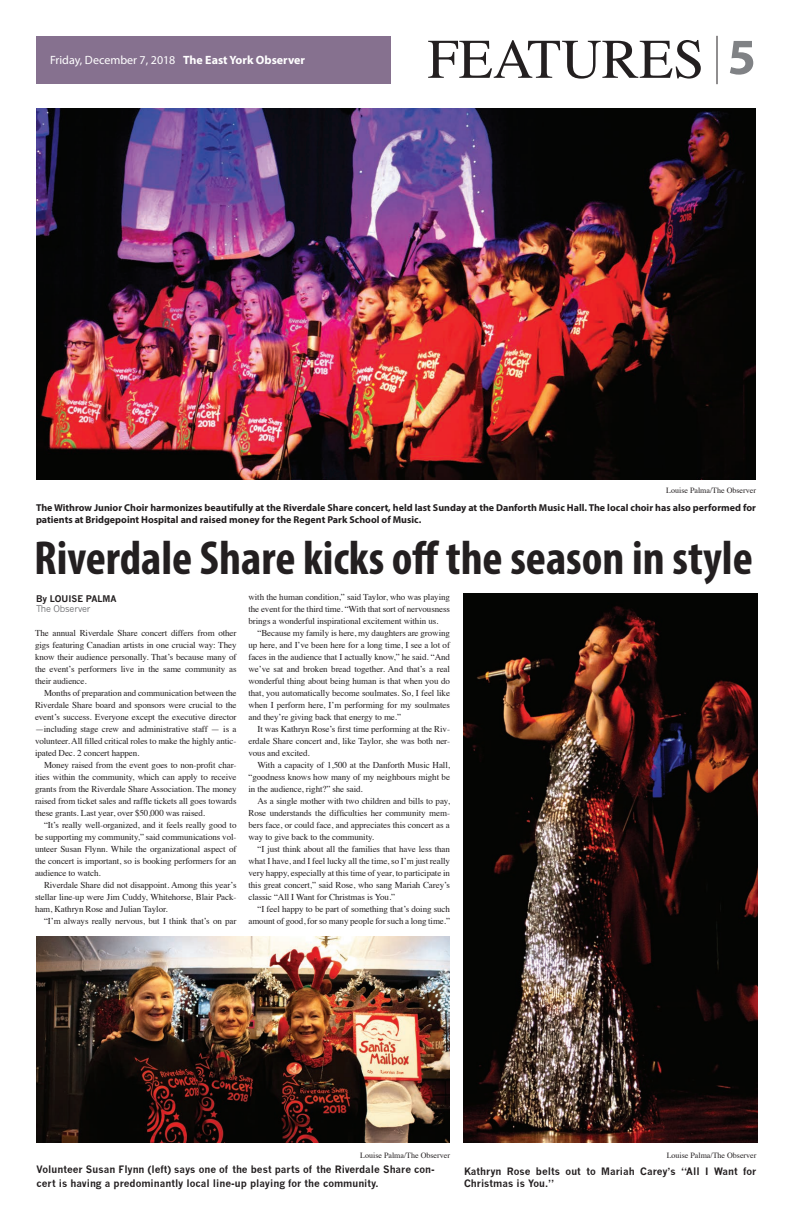
<style>
.page{position:relative;width:792px;height:1224px;background:#fff}
.page>*{position:absolute;margin:0;border:0;box-sizing:border-box;transform-origin:0 0}
.t1{font:56px "Times";color:#231f20}
.t2{font:700 condensed 48px "Myriad Pro";color:#231f20}
.t3{font:12px "Myriad Pro";color:#fff}
.t4{font:700 10px/12px "Myriad Pro";color:#231f20}
.t5{font:700 10px/12px "News Gothic";color:#231f20}
.t6{font:9px "Times";letter-spacing:-.01em;color:#231f20}
.t7{font:700 9px/10.8px "News Gothic";color:#231f20}
.t8{font:8px "Times";color:#231f20}
.s1{font-weight:700}
.s2{font-family:"Myriad Pro";font-weight:700;font-size:51px;color:#808285}
.s3{font-weight:400;color:#6c6d70}
</style>
<div class="page">
<div style="left:36px;top:36px;width:354px;height:48px;background:#86718f"></div>
<hr style="left:716px;top:36px;width:2px;height:48px;background:#231f20">
<img style="left:36px;top:108px;width:720px;height:372px">
<img style="left:463px;top:593px;width:295px;height:550px">
<img style="left:36px;top:936px;width:414px;height:207px">
<p class="t3" style="left:50px;top:53px;width:257px">Friday, December 7, 2018 <span class="s1">The East York Observer</span></p>
<p class="t1" style="left:428px;top:7px;width:330px">FEATURES <span class="s2">5</span></p>
<p class="t8" style="left:666px;top:483px;width:91px">Louise Palma/The Observer</p>
<p class="t4" style="left:36px;top:501px;width:721px">The Withrow Junior Choir harmonizes beautifully at the Riverdale Share concert, held last Sunday at the Danforth Music Hall. The local choir has also performed for patients at Bridgepoint Hospital and raised money for the Regent Park School of Music.</p>
<p class="t2" style="left:34px;top:528px;width:720px">Riverdale Share kicks off the season in style</p>
<p class="t7" style="left:36px;top:593px;width:82px">By LOUISE PALMA<br><span class="s3">The Observer</span></p>
<p class="t6" style="left:35px;top:625px;width:203px">The annual Riverdale Share concert differs from other</p>
<p class="t6" style="left:35px;top:637px;width:203px">gigs featuring Canadian artists in one crucial way: They</p>
<p class="t6" style="left:35px;top:649px;width:203px">know their audience personally. That’s because many of</p>
<p class="t6" style="left:35px;top:661px;width:203px">the event’s performers live in the same community as</p>
<p class="t6" style="left:35px;top:673px;width:53px">their audience.</p>
<p class="t6" style="left:44px;top:685px;width:194px">Months of preparation and communication between the</p>
<p class="t6" style="left:35px;top:697px;width:203px">Riverdale Share board and sponsors were crucial to the</p>
<p class="t6" style="left:35px;top:709px;width:203px">event’s success. Everyone except the executive director</p>
<p class="t6" style="left:35px;top:721px;width:203px">—including stage crew and administrative staff — is a</p>
<p class="t6" style="left:35px;top:733px;width:203px">volunteer. All filled critical roles to make the highly antic-</p>
<p class="t6" style="left:35px;top:745px;width:106px">ipated Dec. 2 concert happen.</p>
<p class="t6" style="left:44px;top:757px;width:194px">Money raised from the event goes to non-profit char-</p>
<p class="t6" style="left:35px;top:769px;width:203px">ities within the community, which can apply to receive</p>
<p class="t6" style="left:35px;top:781px;width:203px">grants from the Riverdale Share Association. The money</p>
<p class="t6" style="left:35px;top:793px;width:203px">raised from ticket sales and raffle tickets all goes towards</p>
<p class="t6" style="left:35px;top:805px;width:172px">these grants. Last year, over $50,000 was raised.</p>
<p class="t6" style="left:44px;top:817px;width:194px">“It’s really well-organized, and it feels really good to</p>
<p class="t6" style="left:35px;top:829px;width:203px">be supporting my community,” said communications vol-</p>
<p class="t6" style="left:35px;top:841px;width:203px">unteer Susan Flynn. While the organizational aspect of</p>
<p class="t6" style="left:35px;top:853px;width:203px">the concert is important, so is booking performers for an</p>
<p class="t6" style="left:35px;top:865px;width:67px">audience to watch.</p>
<p class="t6" style="left:44px;top:876px;width:194px">Riverdale Share did not disappoint. Among this year’s</p>
<p class="t6" style="left:35px;top:888px;width:203px">stellar line-up were Jim Cuddy, Whitehorse, Blair Pack-</p>
<p class="t6" style="left:35px;top:900px;width:134px">ham, Kathryn Rose and Julian Taylor.</p>
<p class="t6" style="left:44px;top:912px;width:194px">“I’m always really nervous, but I think that’s on par</p>
<p class="t6" style="left:248px;top:588px;width:203px">with the human condition,” said Taylor, who was playing</p>
<p class="t6" style="left:248px;top:600px;width:203px">the event for the third time. “With that sort of nervousness</p>
<p class="t6" style="left:248px;top:612px;width:191px">brings a wonderful inspirational excitement within us.</p>
<p class="t6" style="left:257px;top:624px;width:194px">“Because my family is here, my daughters are growing</p>
<p class="t6" style="left:248px;top:636px;width:203px">up here, and I’ve been here for a long time, I see a lot of</p>
<p class="t6" style="left:248px;top:648px;width:203px">faces in the audience that I actually know,” he said. “And</p>
<p class="t6" style="left:248px;top:660px;width:203px">we’ve sat and broken bread together. And that’s a real</p>
<p class="t6" style="left:248px;top:672px;width:203px">wonderful thing about being human is that when you do</p>
<p class="t6" style="left:248px;top:684px;width:203px">that, you automatically become soulmates. So, I feel like</p>
<p class="t6" style="left:248px;top:696px;width:203px">when I perform here, I’m performing for my soulmates</p>
<p class="t6" style="left:248px;top:708px;width:154px">and they’re giving back that energy to me.”</p>
<p class="t6" style="left:257px;top:720px;width:194px">It was Kathryn Rose’s first time performing at the Riv-</p>
<p class="t6" style="left:248px;top:732px;width:203px">erdale Share concert and, like Taylor, she was both ner-</p>
<p class="t6" style="left:248px;top:744px;width:63px">vous and excited.</p>
<p class="t6" style="left:257px;top:756px;width:194px">With a capacity of 1,500 at the Danforth Music Hall,</p>
<p class="t6" style="left:248px;top:768px;width:203px">“goodness knows how many of my neighbours might be</p>
<p class="t6" style="left:248px;top:780px;width:116px">in the audience, right?” she said.</p>
<p class="t6" style="left:257px;top:792px;width:194px">As a single mother with two children and bills to pay,</p>
<p class="t6" style="left:248px;top:804px;width:203px">Rose understands the difficulties her community mem-</p>
<p class="t6" style="left:248px;top:816px;width:203px">bers face, or could face, and appreciates this concert as a</p>
<p class="t6" style="left:248px;top:828px;width:127px">way to give back to the community.</p>
<p class="t6" style="left:257px;top:840px;width:194px">“I just think about all the families that have less than</p>
<p class="t6" style="left:248px;top:852px;width:203px">what I have, and I feel lucky all the time, so I’m just really</p>
<p class="t6" style="left:248px;top:864px;width:203px">very happy, especially at this time of year, to participate in</p>
<p class="t6" style="left:248px;top:876px;width:203px">this great concert,” said Rose, who sang Mariah Carey’s</p>
<p class="t6" style="left:248px;top:888px;width:148px">classic “All I Want for Christmas is You.”</p>
<p class="t6" style="left:257px;top:900px;width:194px">“I feel happy to be part of something that’s doing such</p>
<p class="t6" style="left:248px;top:912px;width:203px">amount of good, for so many people for such a long time.”</p>
<p class="t8" style="left:360px;top:1148px;width:91px">Louise Palma/The Observer</p>
<p class="t8" style="left:667px;top:1148px;width:91px">Louise Palma/The Observer</p>
<p class="t5" style="left:36px;top:1162px;width:400px;line-height:14.4px">Volunteer Susan Flynn (left) says one of the best parts of the Riverdale Share con&shy;cert is having a predominantly local line-up playing for the community.</p>
<p class="t5" style="left:464px;top:1165px;width:294px">Kathryn Rose belts out to Mariah Carey’s “All I Want for<br>Christmas is You.”</p>
</div>
